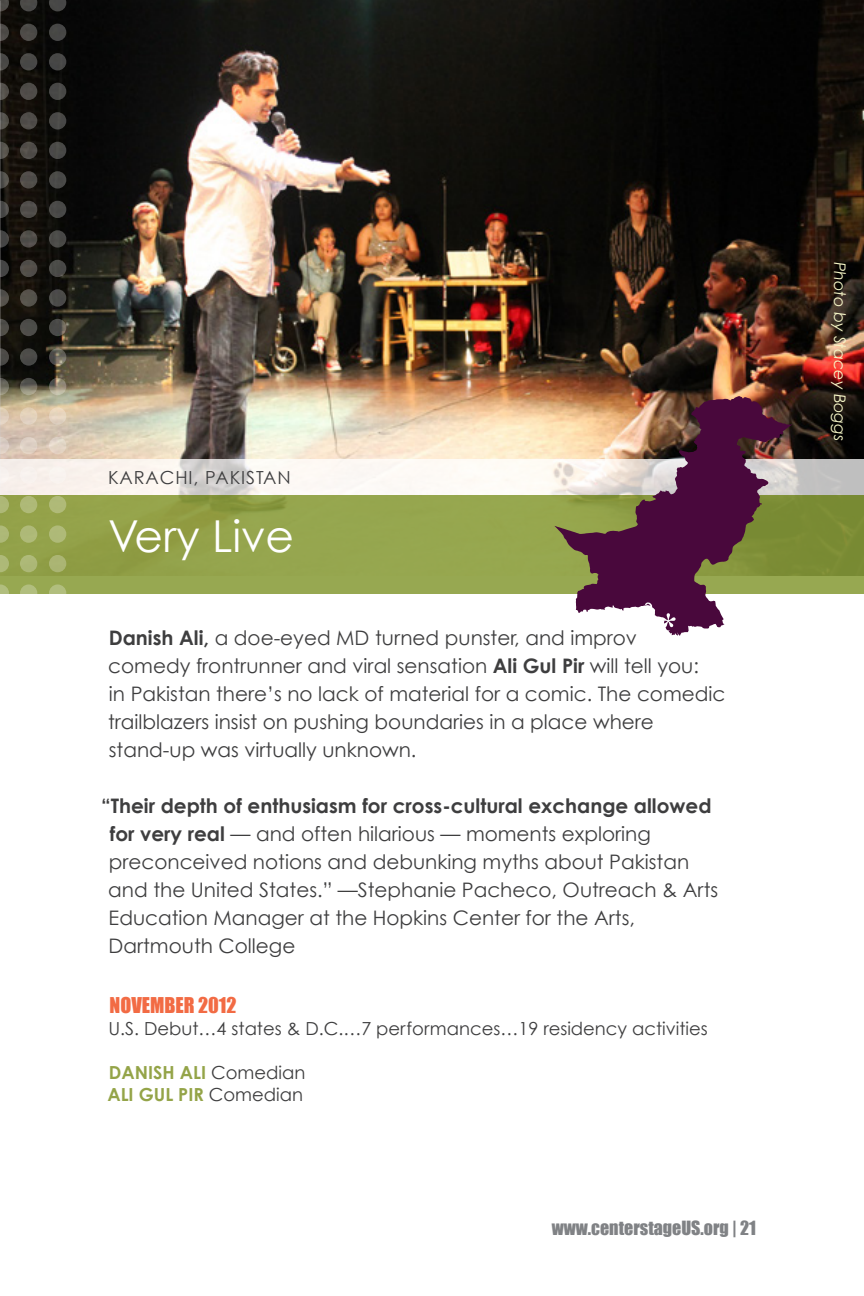
<style>
.page{position:relative;width:864px;height:1296px;background:#fff}
.page>*{position:absolute;margin:0;border:0;box-sizing:border-box;transform-origin:0 0}
.t1{font:44px "Century Gothic";color:#fff}
.body{font:20px/28px "Century Gothic";color:#3e3e3f}
.subhead{font:20px "Impact";color:#f26b44}
.small_body{font:18px "Century Gothic";color:#3e3e3f}
.small_body-2{font:700 18px "Century Gothic";color:#94a448}
.t2{font:18px "Impact";color:#808285}
.small_body-3{font:18px "Century Gothic";letter-spacing:.05em;color:#3e3e3f}
.Details{font:italic 16px "Century Gothic";color:#f6f6c7}
.s1{font-weight:700}
.s2{font-weight:400;color:#3e3e3f}
</style>
<div class="page">
<img style="left:1px;top:0;width:863px;height:459px">
<img style="left:0;top:0;width:1px;height:576px">
<svg style="left:0;top:495px;width:864px;height:99px;background:#92a149"></svg>
<svg style="left:0;top:459px;width:864px;height:36px;fill:#fcf7f2"></svg>
<svg style="left:0;top:496px;width:9px;height:17px"></svg>
<svg style="left:0;top:142px;width:9px;height:17px"></svg>
<svg style="left:0;top:319px;width:9px;height:17px"></svg>
<svg style="left:0;top:53px;width:9px;height:17px"></svg>
<svg style="left:0;top:584px;width:9px;height:10px"></svg>
<svg style="left:0;top:230px;width:9px;height:18px"></svg>
<svg style="left:0;top:407px;width:9px;height:18px"></svg>
<svg style="left:0;top:0;width:9px;height:11px"></svg>
<svg style="left:0;top:525px;width:9px;height:18px"></svg>
<svg style="left:0;top:171px;width:9px;height:18px"></svg>
<svg style="left:0;top:348px;width:9px;height:18px"></svg>
<svg style="left:0;top:83px;width:9px;height:17px"></svg>
<svg style="left:0;top:260px;width:9px;height:17px"></svg>
<svg style="left:0;top:437px;width:9px;height:17px"></svg>
<svg style="left:0;top:24px;width:9px;height:17px"></svg>
<svg style="left:0;top:555px;width:9px;height:17px"></svg>
<svg style="left:0;top:201px;width:9px;height:17px"></svg>
<svg style="left:0;top:378px;width:9px;height:17px"></svg>
<svg style="left:0;top:112px;width:9px;height:18px"></svg>
<svg style="left:0;top:289px;width:9px;height:18px"></svg>
<svg style="left:0;top:466px;width:9px;height:18px"></svg>
<div style="left:20px;top:496px;width:17px;height:17px;background:#aeb977;border-radius:50%"></div>
<div style="left:49px;top:496px;width:17px;height:17px;background:#afba78;border-radius:50%"></div>
<div style="left:20px;top:142px;width:17px;height:17px;background:#504c47;border-radius:50%"></div>
<div style="left:49px;top:142px;width:17px;height:17px;background:#4a4947;border-radius:50%"></div>
<div style="left:20px;top:319px;width:17px;height:17px;background:#4d4d49;border-radius:50%"></div>
<svg style="left:49px;top:319px;width:17px;height:17px"></svg>
<div style="left:20px;top:53px;width:17px;height:17px;background:#484746;border-radius:50%"></div>
<div style="left:49px;top:53px;width:17px;height:17px;background:#474746;border-radius:50%"></div>
<svg style="left:20px;top:584px;width:17px;height:18px"></svg>
<svg style="left:49px;top:584px;width:17px;height:18px"></svg>
<div style="left:20px;top:230px;width:17px;height:18px;background:#504d48;border-radius:50%"></div>
<div style="left:49px;top:230px;width:17px;height:18px;background:#4a4a47;border-radius:50%"></div>
<div style="left:20px;top:407px;width:17px;height:18px;background:#e2d1bc;border-radius:50%"></div>
<div style="left:49px;top:407px;width:17px;height:18px;background:#e7d4be;border-radius:50%"></div>
<svg style="left:20px;top:0;width:17px;height:11px"></svg>
<svg style="left:49px;top:0;width:17px;height:11px"></svg>
<div style="left:20px;top:525px;width:17px;height:18px;background:#aeb978;border-radius:50%"></div>
<div style="left:49px;top:525px;width:17px;height:18px;background:#aeba78;border-radius:50%"></div>
<div style="left:20px;top:171px;width:17px;height:18px;background:#504c49;border-radius:50%"></div>
<div style="left:49px;top:171px;width:17px;height:18px;background:#494947;border-radius:50%"></div>
<div style="left:20px;top:348px;width:17px;height:18px;background:#4a4a47;border-radius:50%"></div>
<svg style="left:49px;top:348px;width:17px;height:18px"></svg>
<div style="left:20px;top:83px;width:17px;height:17px;background:#4f4c48;border-radius:50%"></div>
<div style="left:49px;top:83px;width:17px;height:17px;background:#474847;border-radius:50%"></div>
<div style="left:20px;top:260px;width:17px;height:17px;background:#514d48;border-radius:50%"></div>
<div style="left:49px;top:260px;width:17px;height:17px;background:#494947;border-radius:50%"></div>
<div style="left:20px;top:437px;width:17px;height:17px;background:#dfd1c4;border-radius:50%"></div>
<div style="left:49px;top:437px;width:17px;height:17px;background:#e2d4c5;border-radius:50%"></div>
<div style="left:20px;top:24px;width:17px;height:17px;background:#4d4a47;border-radius:50%"></div>
<div style="left:49px;top:24px;width:17px;height:17px;background:#474746;border-radius:50%"></div>
<div style="left:20px;top:555px;width:17px;height:17px;background:#acb777;border-radius:50%"></div>
<div style="left:49px;top:555px;width:17px;height:17px;background:#aab473;border-radius:50%"></div>
<div style="left:20px;top:201px;width:17px;height:17px;background:#4f4c49;border-radius:50%"></div>
<div style="left:49px;top:201px;width:17px;height:17px;background:#494947;border-radius:50%"></div>
<svg style="left:20px;top:378px;width:17px;height:17px"></svg>
<svg style="left:49px;top:378px;width:17px;height:17px"></svg>
<div style="left:20px;top:112px;width:17px;height:18px;background:#4f4c48;border-radius:50%"></div>
<div style="left:49px;top:112px;width:17px;height:18px;background:#494847;border-radius:50%"></div>
<div style="left:20px;top:289px;width:17px;height:18px;background:#56534b;border-radius:50%"></div>
<div style="left:49px;top:289px;width:17px;height:18px;background:#4a4a48;border-radius:50%"></div>
<div style="left:20px;top:466px;width:17px;height:18px;background:#f7f2ee;border-radius:50%"></div>
<div style="left:49px;top:466px;width:17px;height:18px;background:#f9f3f0;border-radius:50%"></div>
<svg style="left:554px;top:396px;width:239px;height:240px;background:#8e6f6c"></svg>
<svg style="left:661px;top:613px;width:15px;height:14px"></svg>
<p class="small_body-3" style="left:108px;top:466px;width:184px">KARACHI, PAKISTAN</p>
<p class="t1" style="left:108px;top:509px;width:188px">Very Live</p>
<p class="body" style="left:108px;top:623px;width:619px"><span class="s1">Danish Ali,</span> a doe-eyed MD turned punster, and improv<br>comedy frontrunner and viral sensation <span class="s1">Ali Gul Pir</span> will tell you:<br>in Pakistan there’s no lack of material for a comic. The comedic trailblazers insist on pushing boundaries in a place where stand-up was virtually unknown.</p>
<p class="body" style="left:108px;top:791px;width:611px;text-indent:-7px"><span class="s1">“Their depth of enthusiasm for cross-cultural exchange allowed for very real</span> — and often hilarious — moments exploring preconceived notions and debunking myths about Pakistan and the United States.” —Stephanie Pacheco, Outreach &amp; Arts Education Manager at the Hopkins Center for the Arts, Dartmouth College</p>
<p class="subhead" style="left:110px;top:990px;width:128px">NOVEMBER 2012</p>
<p class="small_body" style="left:109px;top:1018px;width:601px">U.S. Debut…4 states &amp; D.C.…7 performances…19 residency activities</p>
<p class="small_body-2" style="left:109px;top:1061px;width:198px">DANISH ALI <span class="s2">Comedian</span></p>
<p class="small_body-2" style="left:107px;top:1083px;width:197px">ALI GUL PIR <span class="s2">Comedian</span></p>
<p class="t2" style="left:552px;top:1214px;width:206px">www.centerstageUS.org | 21</p>
<p class="Details" style="left:850px;top:262px;width:181px;rotate:90deg">Photo by Stacey Boggs</p>
</div>
